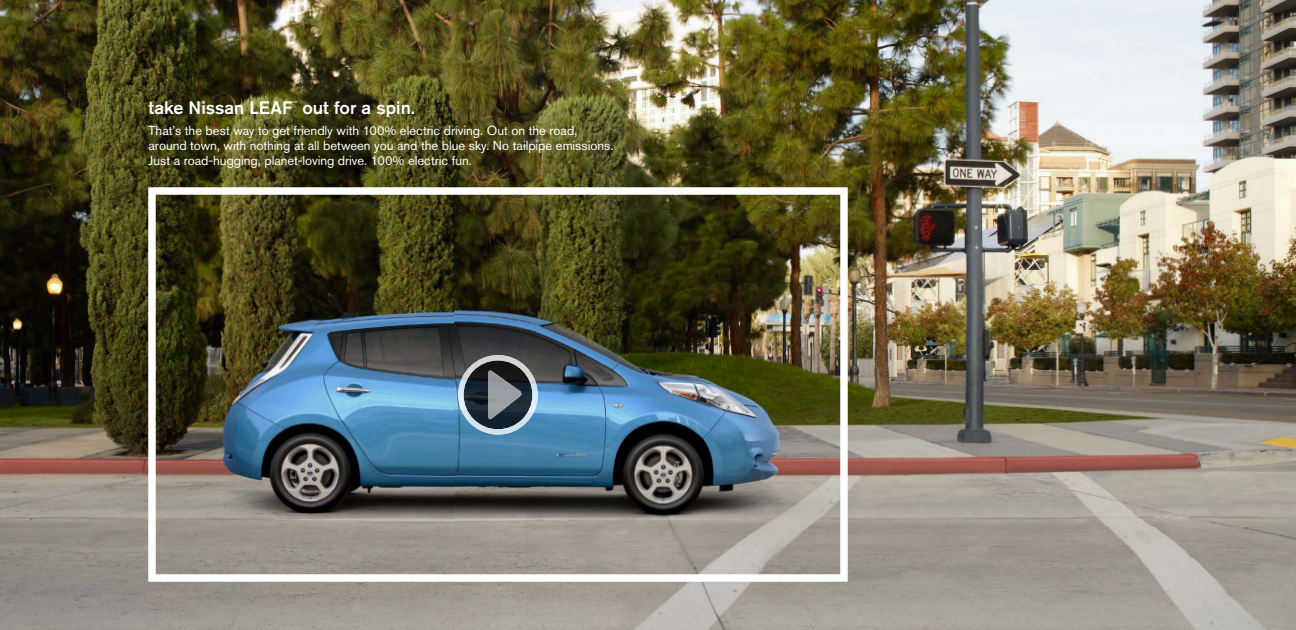
<style>
.page{position:relative;width:1296px;height:630px;background:#fff}
.page>*{position:absolute;margin:0;border:0;box-sizing:border-box;transform-origin:0 0}
.t1{font:500 18px "Akzidenz Grotesk Pro";letter-spacing:-.005em;color:#fff}
.t2{font:13px/15px "Akzidenz Grotesk Pro";color:#fff}
.t3{font:500 3px "Akzidenz Grotesk Pro";color:#fff}
</style>
<div class="page">
<img style="left:0;top:0;width:454px;height:419px">
<img style="left:454px;top:0;width:491px;height:384px">
<img style="left:945px;top:0;width:351px;height:526px">
<img style="left:525px;top:384px;width:421px;height:246px">
<img style="left:0;top:419px;width:455px;height:211px">
<img style="left:489px;top:582px;width:36px;height:48px">
<img style="left:945px;top:526px;width:351px;height:104px">
<img style="left:148px;top:188px;width:700px;height:394px">
<img style="left:458px;top:355px;width:80px;height:80px">
<img style="left:488px;top:370px;width:35px;height:49px">
<h1 class="t1" style="left:148px;top:96px;width:145px">take Nissan LEAF</h1>
<p class="t3" style="left:293px;top:101px;width:6px">TM</p>
<h1 class="t1" style="left:302px;top:96px;width:114px">out for a spin.</h1>
<p class="t2" style="left:148px;top:123px;width:467px">That’s the best way to get friendly with 100% electric driving. Out on the road, around town, with nothing at all between you and the blue sky. No tailpipe emissions.<br>Just a road-hugging, planet-loving drive. 100% electric fun.</p>
</div>
